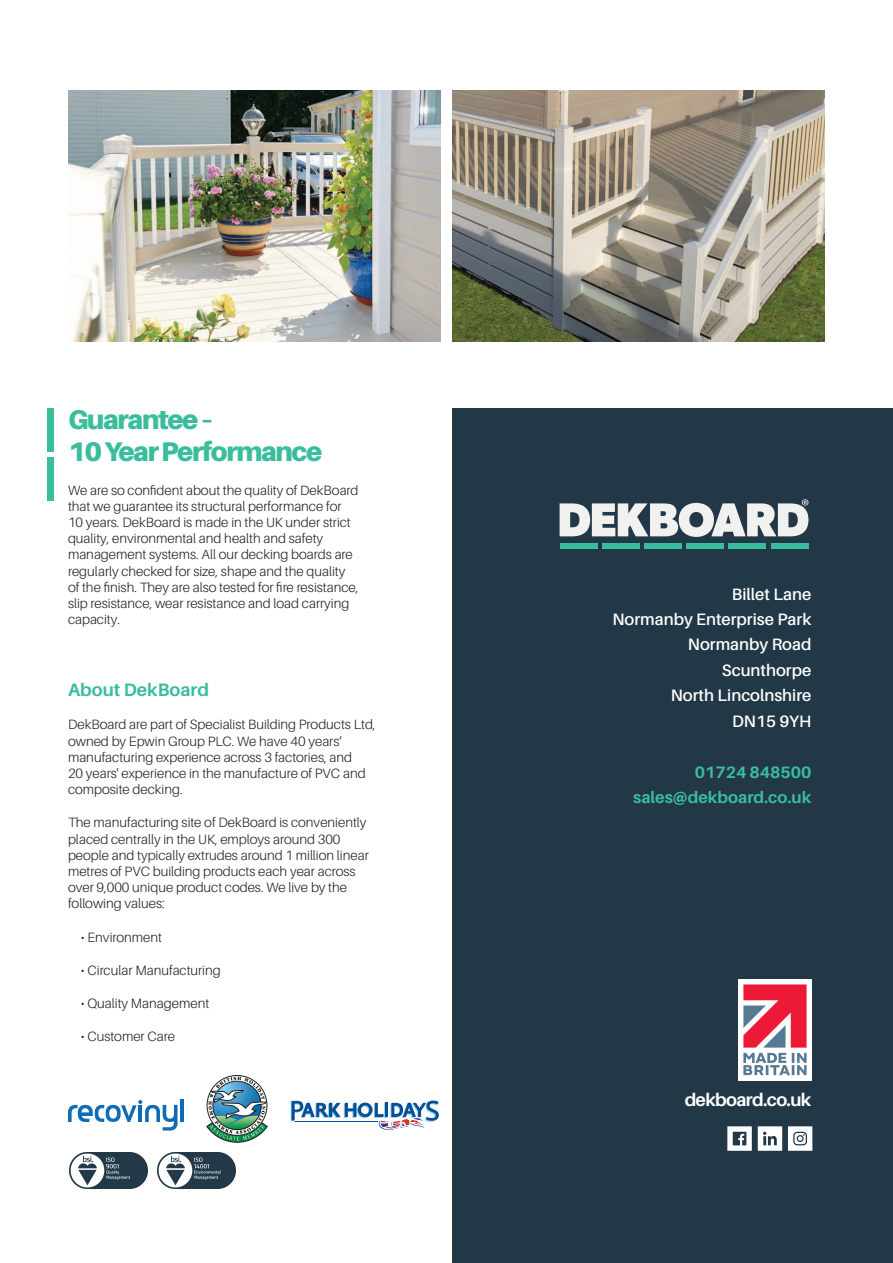
<style>
.page{position:relative;width:893px;height:1263px;background:#fff}
.page>*{position:absolute;margin:0;border:0;box-sizing:border-box;transform-origin:0 0}
.t1{font:900 27px/32.4px "Aileron";letter-spacing:-.05em;color:#3abd9d}
.t2{font:700 18px "Aileron";letter-spacing:-.035em;color:#fff}
.t3{font:700 18px "Aileron";color:#3abd9d}
.t4{font:600 16.5px "Aileron";color:#fff}
.t5{font:700 16.5px "Aileron";color:#3abd9d}
.t6{font:300 13.5px/16.2px "Aileron";color:#231f20}
</style>
<div class="page">
<div style="left:47px;top:408px;width:6px;height:43px;background:#3abd9d"></div>
<div style="left:47px;top:457px;width:6px;height:43px;background:#3abd9d"></div>
<div style="left:453px;top:408px;width:440px;height:855px;background:#223847"></div>
<svg style="left:560px;top:499px;width:248px;height:38px"></svg>
<div style="left:560px;top:544px;width:37px;height:5px;background:#38bc9e"></div>
<div style="left:602px;top:544px;width:38px;height:5px;background:#38bc9e"></div>
<div style="left:644px;top:544px;width:38px;height:5px;background:#38bc9e"></div>
<div style="left:686px;top:544px;width:38px;height:5px;background:#38bc9e"></div>
<div style="left:728px;top:544px;width:38px;height:5px;background:#38bc9e"></div>
<div style="left:771px;top:544px;width:37px;height:5px;background:#38bc9e"></div>
<img style="left:68px;top:90px;width:372px;height:252px">
<img style="left:453px;top:90px;width:372px;height:252px">
<hr style="left:180px;top:1100px;width:4px;height:22px;background:#0f6bb6">
<svg style="left:68px;top:1100px;width:110px;height:30px"></svg>
<img style="left:70px;top:1152px;width:78px;height:36px">
<img style="left:157px;top:1152px;width:78px;height:36px">
<svg style="left:206px;top:1077px;width:62px;height:65px"></svg>
<div style="left:738px;top:979px;width:73px;height:101px;background:#fff"></div>
<svg style="left:743px;top:984px;width:63px;height:63px"></svg>
<svg style="left:743px;top:1053px;width:63px;height:22px"></svg>
<svg style="left:727px;top:1126px;width:25px;height:25px"></svg>
<svg style="left:758px;top:1126px;width:24px;height:25px"></svg>
<svg style="left:788px;top:1126px;width:24px;height:25px"></svg>
<svg style="left:290px;top:1100px;width:149px;height:30px"></svg>
<p class="t1" style="left:68px;top:406px;width:256px">Guarantee –<br>10 Year Performance</p>
<p class="t6" style="left:68px;top:483px;width:292px">We are so confident about the quality of DekBoard that we guarantee its structural performance for 10 years. DekBoard is made in the UK under strict quality, environmental and health and safety management systems. All our decking boards are regularly checked for size, shape and the quality of the finish. They are also tested for fire resistance, slip resistance, wear resistance and load carrying capacity.</p>
<p class="t3" style="left:68px;top:683px;width:143px">About DekBoard</p>
<p class="t6" style="left:68px;top:718px;width:309px">DekBoard are part of Specialist Building Products Ltd, owned by Epwin Group PLC. We have 40 years’ manufacturing experience across 3 factories, and<br>20 years' experience in the manufacture of PVC and composite decking.</p>
<p class="t6" style="left:68px;top:816px;width:302px">The manufacturing site of DekBoard is conveniently placed centrally in the UK, employs around 300 people and typically extrudes around 1 million linear metres of PVC building products each year across over 9,000 unique product codes. We live by the following values:</p>
<p class="t6" style="left:81px;top:930px;width:83px">• Environment</p>
<p class="t6" style="left:81px;top:963px;width:141px">• Circular Manufacturing</p>
<p class="t6" style="left:81px;top:996px;width:130px">• Quality Management</p>
<p class="t6" style="left:81px;top:1029px;width:96px">• Customer Care</p>
<p class="t4" style="left:732px;top:587px;width:81px">Billet Lane</p>
<p class="t4" style="left:612px;top:613px;width:200px">Normanby Enterprise Park</p>
<p class="t4" style="left:688px;top:638px;width:125px">Normanby Road</p>
<p class="t4" style="left:722px;top:663px;width:91px">Scunthorpe</p>
<p class="t4" style="left:671px;top:689px;width:142px">North Lincolnshire</p>
<p class="t4" style="left:732px;top:714px;width:81px">DN15 9YH</p>
<p class="t5" style="left:695px;top:766px;width:118px">01724 848500</p>
<p class="t5" style="left:633px;top:791px;width:180px">sales@dekboard.co.uk</p>
<p class="t2" style="left:685px;top:1093px;width:128px">dekboard.co.uk</p>
</div>
